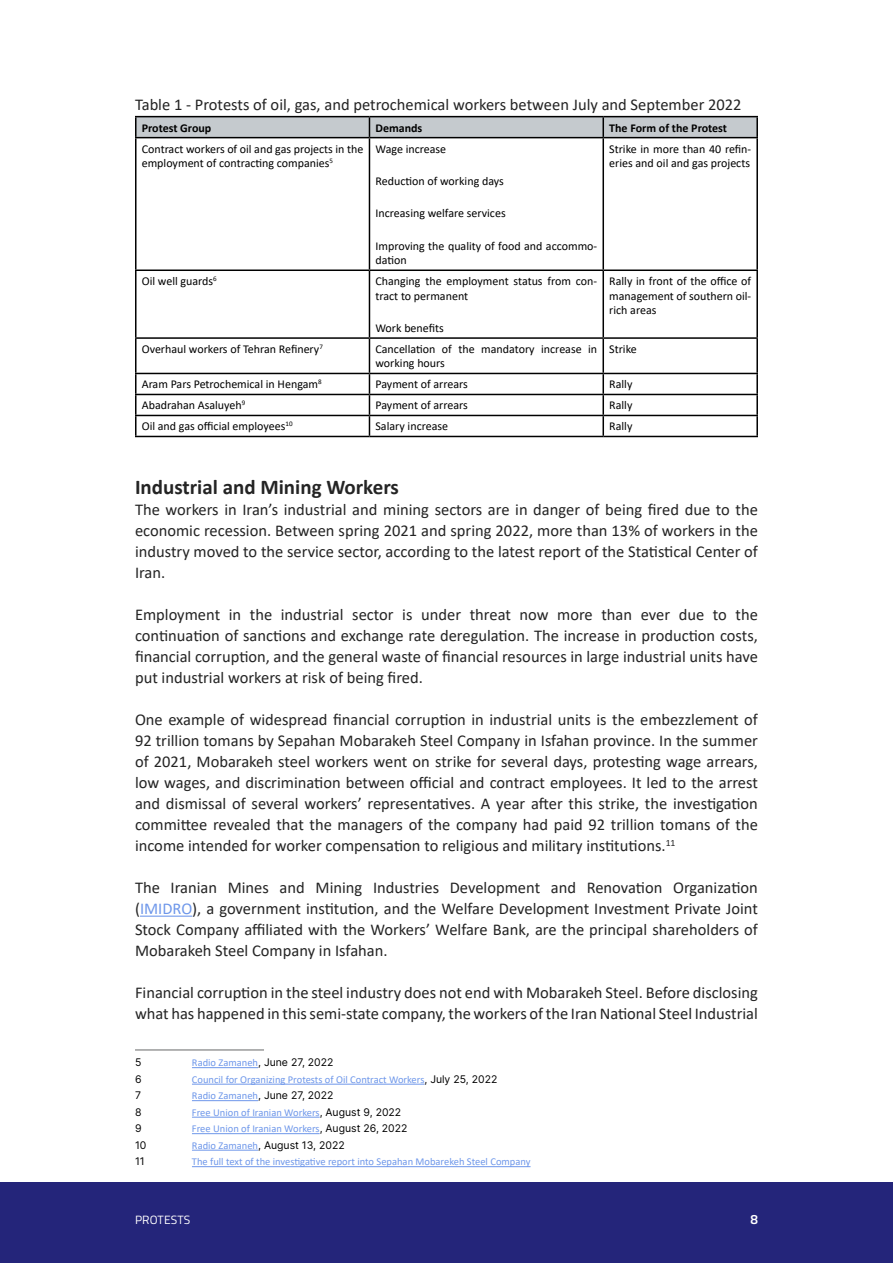
<style>
.page{position:relative;width:893px;height:1263px;background:#fff}
.page>*{position:absolute;margin:0;border:0;box-sizing:border-box;transform-origin:0 0}
.t1{font:700 21px "Calibri";color:#242424}
.t2{font:16.5px/21px "Calibri";color:#242424;text-align:justify}
.t3{font:600 13.5px "Titillium Web";color:#fff}
.t4{font:12px/14.4px "Calibri";color:#000}
.t5{font:700 12px "Calibri";color:#000}
.t6{font:12px "Titillium Web";letter-spacing:.01em;color:#fff}
.t7{font:10.5px "Calibri";color:#6e97ea}
.t8{font:10.5px "Inter";color:#000}
.s1{color:#6e97ea}
.s2{font-family:"Inter";color:#000}
.s3{font-family:"Calibri";color:#6e97ea}
</style>
<div class="page">
<div style="left:0;top:1182px;width:893px;height:81px;background:#24257a"></div>
<hr style="left:140px;top:916px;width:52px;height:1px;background:#6e97ea">
<hr style="left:135px;top:116px;width:234px;height:1px;background:#000">
<hr style="left:369px;top:116px;width:234px;height:1px;background:#000">
<svg style="left:135px;top:117px;width:621px;height:20px;background:#bfc3c7"></svg>
<hr style="left:603px;top:116px;width:155px;height:1px;background:#000">
<hr style="left:602px;top:117px;width:2px;height:20px;background:#000">
<hr style="left:756px;top:117px;width:2px;height:20px;background:#000">
<hr style="left:135px;top:137px;width:234px;height:1px;background:#000">
<hr style="left:135px;top:138px;width:1px;height:131px;background:#000">
<hr style="left:369px;top:137px;width:234px;height:1px;background:#000">
<hr style="left:369px;top:138px;width:1px;height:131px;background:#000">
<hr style="left:603px;top:137px;width:155px;height:1px;background:#000">
<hr style="left:602px;top:138px;width:2px;height:131px;background:#000">
<hr style="left:756px;top:138px;width:2px;height:131px;background:#000">
<hr style="left:135px;top:269px;width:234px;height:2px;background:#000">
<hr style="left:135px;top:271px;width:1px;height:66px;background:#000">
<hr style="left:369px;top:269px;width:234px;height:2px;background:#000">
<hr style="left:369px;top:271px;width:1px;height:66px;background:#000">
<hr style="left:603px;top:269px;width:155px;height:2px;background:#000">
<hr style="left:602px;top:271px;width:2px;height:66px;background:#000">
<hr style="left:756px;top:271px;width:2px;height:66px;background:#000">
<hr style="left:135px;top:337px;width:234px;height:2px;background:#000">
<hr style="left:135px;top:339px;width:1px;height:34px;background:#000">
<hr style="left:369px;top:337px;width:234px;height:2px;background:#000">
<hr style="left:369px;top:339px;width:1px;height:34px;background:#000">
<hr style="left:603px;top:337px;width:155px;height:2px;background:#000">
<hr style="left:602px;top:339px;width:2px;height:34px;background:#000">
<hr style="left:756px;top:339px;width:2px;height:34px;background:#000">
<hr style="left:135px;top:373px;width:234px;height:1px;background:#000">
<hr style="left:369px;top:373px;width:234px;height:1px;background:#000">
<hr style="left:603px;top:373px;width:155px;height:1px;background:#000">
<hr style="left:602px;top:374px;width:2px;height:20px;background:#000">
<hr style="left:756px;top:374px;width:2px;height:20px;background:#000">
<hr style="left:135px;top:394px;width:234px;height:1px;background:#000">
<hr style="left:369px;top:394px;width:234px;height:1px;background:#000">
<hr style="left:603px;top:394px;width:155px;height:1px;background:#000">
<hr style="left:602px;top:395px;width:2px;height:20px;background:#000">
<hr style="left:756px;top:395px;width:2px;height:20px;background:#000">
<hr style="left:135px;top:415px;width:234px;height:1px;background:#000">
<svg style="left:135px;top:374px;width:1px;height:62px"></svg>
<hr style="left:369px;top:415px;width:234px;height:1px;background:#000">
<svg style="left:369px;top:374px;width:1px;height:62px"></svg>
<hr style="left:603px;top:415px;width:155px;height:1px;background:#000">
<hr style="left:602px;top:416px;width:2px;height:20px;background:#000">
<hr style="left:756px;top:416px;width:2px;height:20px;background:#000">
<hr style="left:135px;top:436px;width:234px;height:1px;background:#000">
<hr style="left:369px;top:436px;width:234px;height:1px;background:#000">
<hr style="left:603px;top:436px;width:155px;height:1px;background:#000">
<hr style="left:135px;top:1049px;width:129px;height:1px;background:#676868">
<hr style="left:192px;top:1067px;width:66px;height:1px;background:#6e97ea">
<hr style="left:192px;top:1084px;width:232px;height:1px;background:#6e97ea">
<hr style="left:192px;top:1100px;width:66px;height:1px;background:#6e97ea">
<hr style="left:192px;top:1117px;width:128px;height:1px;background:#6e97ea">
<hr style="left:192px;top:1133px;width:128px;height:1px;background:#6e97ea">
<hr style="left:192px;top:1150px;width:66px;height:1px;background:#6e97ea">
<hr style="left:192px;top:1166px;width:339px;height:1px;background:#6e97ea">
<p class="t2" style="left:135px;top:93px;width:608px">Table 1 - Protests of oil, gas, and petrochemical workers between July and September 2022</p>
<p class="t5" style="left:142px;top:119px;width:71px">Protest Group</p>
<p class="t5" style="left:375px;top:119px;width:48px">Demands</p>
<p class="t5" style="left:609px;top:119px;width:119px">The Form of the Protest</p>
<p class="t4" style="left:142px;top:141px;width:223px">Contract workers of oil and gas projects in the employment of contracting companies<sup>5</sup></p>
<p class="t4" style="left:375px;top:141px;width:72px">Wage increase</p>
<p class="t4" style="left:375px;top:174px;width:130px">Reduction of working days</p>
<p class="t4" style="left:375px;top:206px;width:132px">Increasing welfare services</p>
<p class="t4" style="left:375px;top:238px;width:223px">Improving the quality of food and accommo&shy;dation</p>
<p class="t4" style="left:609px;top:141px;width:143px">Strike in more than 40 refin&shy;eries and oil and gas projects</p>
<p class="t4" style="left:142px;top:274px;width:77px">Oil well guards<sup>6</sup></p>
<p class="t4" style="left:375px;top:274px;width:223px">Changing the employment status from con&shy;tract to permanent</p>
<p class="t4" style="left:375px;top:321px;width:70px">Work benefits</p>
<p class="t4" style="left:609px;top:274px;width:143px;text-align:justify">Rally in front of the office of management of southern oil&shy;rich areas</p>
<p class="t4" style="left:142px;top:342px;width:183px">Overhaul workers of Tehran Refinery<sup>7</sup></p>
<p class="t4" style="left:375px;top:342px;width:223px">Cancellation of the mandatory increase in working hours</p>
<p class="t4" style="left:609px;top:342px;width:29px">Strike</p>
<p class="t4" style="left:142px;top:377px;width:181px">Aram Pars Petrochemical in Hengam<sup>8</sup></p>
<p class="t4" style="left:375px;top:377px;width:94px">Payment of arrears</p>
<p class="t4" style="left:609px;top:377px;width:25px">Rally</p>
<p class="t4" style="left:142px;top:398px;width:105px">Abadrahan Asaluyeh<sup>9</sup></p>
<p class="t4" style="left:375px;top:398px;width:94px">Payment of arrears</p>
<p class="t4" style="left:609px;top:398px;width:25px">Rally</p>
<p class="t4" style="left:142px;top:419px;width:152px">Oil and gas official employees<sup>10</sup></p>
<p class="t4" style="left:375px;top:419px;width:74px">Salary increase</p>
<p class="t4" style="left:609px;top:419px;width:25px">Rally</p>
<p class="t1" style="left:135px;top:472px;width:265px">Industrial and Mining Workers</p>
<p class="t2" style="left:135px;top:499px;width:624px">The workers in Iran’s industrial and mining sectors are in danger of being fired due to the economic recession. Between spring 2021 and spring 2022, more than 13% of workers in the industry moved to the service sector, according to the latest report of the Statistical Center of Iran.</p>
<p class="t2" style="left:135px;top:604px;width:624px">Employment in the industrial sector is under threat now more than ever due to the continuation of sanctions and exchange rate deregulation. The increase in production costs, financial corruption, and the general waste of financial resources in large industrial units have put industrial workers at risk of being fired.</p>
<p class="t2" style="left:135px;top:709px;width:624px">One example of widespread financial corruption in industrial units is the embezzlement of 92 trillion tomans by Sepahan Mobarakeh Steel Company in Isfahan province. In the summer of 2021, Mobarakeh steel workers went on strike for several days, protesting wage arrears, low wages, and discrimination between official and contract employees. It led to the arrest and dismissal of several workers’ representatives. A year after this strike, the investigation committee revealed that the managers of the company had paid 92 trillion tomans of the income intended for worker compensation to religious and military institutions.<sup>11</sup></p>
<p class="t2" style="left:135px;top:877px;width:624px">The Iranian Mines and Mining Industries Development and Renovation Organization (<span class="s1">IMIDRO</span>), a government institution, and the Welfare Development Investment Private Joint Stock Company affiliated with the Workers’ Welfare Bank, are the principal shareholders of Mobarakeh Steel Company in Isfahan.</p>
<p class="t2" style="left:135px;top:982px;width:624px">Financial corruption in the steel industry does not end with Mobarakeh Steel. Before disclosing what has happened in this semi-state company, the workers of the Iran National Steel Industrial</p>
<p class="t8" style="left:135px;top:1055px;width:8px">5</p>
<p class="t7" style="left:192px;top:1056px;width:143px">Radio Zamaneh<span class="s2">, June 27, 2022</span></p>
<p class="t8" style="left:135px;top:1071px;width:8px">6</p>
<p class="t7" style="left:192px;top:1072px;width:307px">Council for Organizing Protests of Oil Contract Workers<span class="s2">, July 25, 2022</span></p>
<p class="t8" style="left:135px;top:1088px;width:7px">7</p>
<p class="t7" style="left:192px;top:1089px;width:143px">Radio Zamaneh<span class="s2">, June 27, 2022</span></p>
<p class="t8" style="left:135px;top:1104px;width:8px">8</p>
<p class="t7" style="left:192px;top:1105px;width:211px">Free Union of Iranian Workers<span class="s2">, August 9, 2022</span></p>
<p class="t8" style="left:135px;top:1121px;width:8px">9</p>
<p class="t7" style="left:192px;top:1122px;width:217px">Free Union of Iranian Workers<span class="s2">, August 26, 2022</span></p>
<p class="t8" style="left:135px;top:1137px;width:13px">10</p>
<p class="t8" style="left:192px;top:1137px;width:154px"><span class="s3">Radio Zamaneh</span>, August 13, 2022</p>
<p class="t8" style="left:135px;top:1154px;width:11px">11</p>
<p class="t7" style="left:192px;top:1155px;width:340px">The full text of the investigative report into Sepahan Mobarekeh Steel Company</p>
<p class="t6" style="left:135px;top:1211px;width:56px">PROTESTS</p>
<p class="t3" style="left:750px;top:1209px;width:9px">8</p>
</div>
